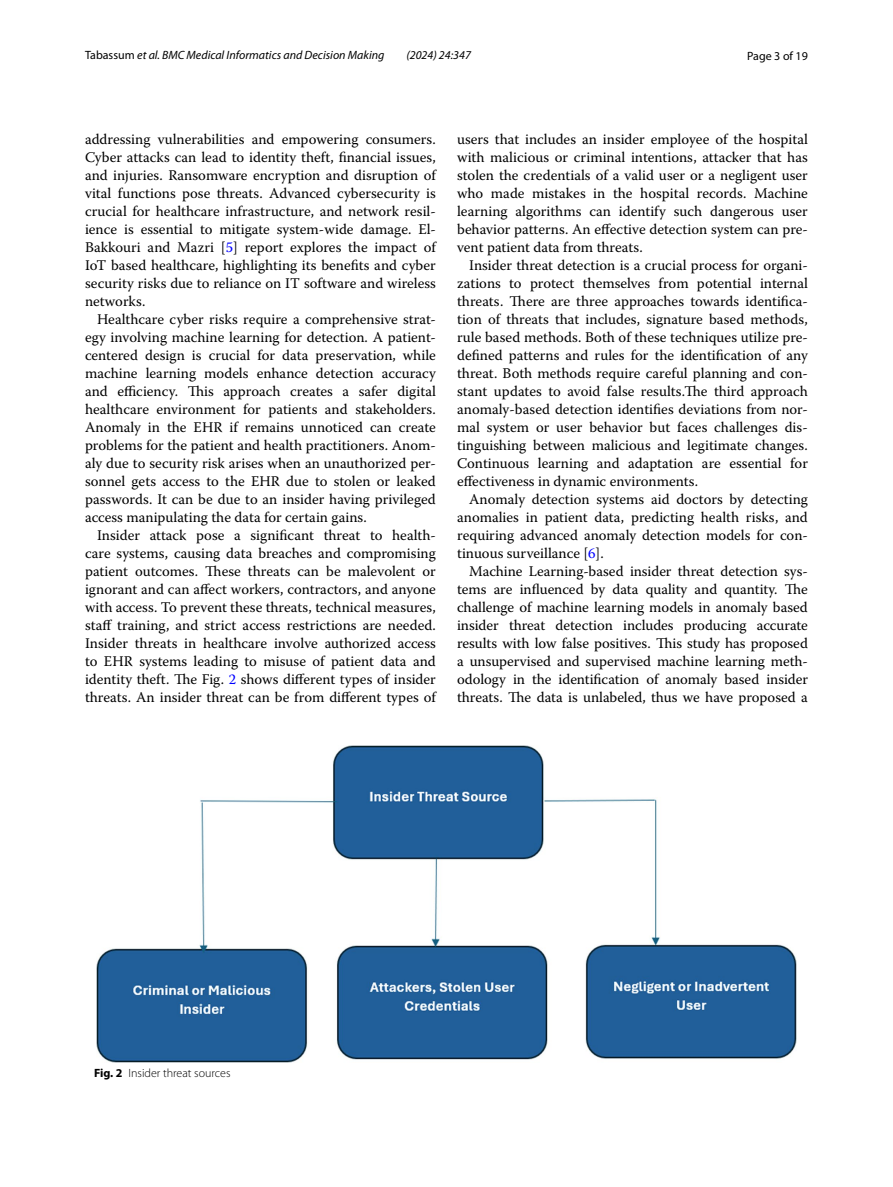
<style>
.page{position:relative;width:893px;height:1187px;background:#fff}
.page>*{position:absolute;margin:0;border:0;box-sizing:border-box;transform-origin:0 0}
.t1{font:14.7px/18px "Warnock Pro";color:#000;text-align:justify}
.t2{font:italic 12px "Myriad Pro";color:#000}
.t3{font:300 12px "Myriad Pro";color:#000}
.t4{font:12px "Myriad Pro";color:#000}
.s1{font-style:normal}
.s2{color:#00f}
.s3{font-weight:700}
</style>
<div class="page">
<img style="left:96px;top:745px;width:701px;height:316px">
<p class="t2" style="left:85px;top:48px;width:301px"><span class="s1">Tabassum</span> et al. BMC Medical Informatics and Decision Making</p>
<p class="t2" style="left:406px;top:48px;width:66px">(2024) 24:347</p>
<p class="t4" style="left:747px;top:48px;width:62px">Page 3 of 19</p>
<p class="t1" style="left:85px;top:130px;width:352px">addressing vulnerabilities and empowering consumers.<br>Cyber attacks can lead to identity theft, financial issues, and injuries. Ransomware encryption and disruption of vital functions pose threats. Advanced cybersecurity is crucial for healthcare infrastructure, and network resil&shy;ience is essential to mitigate system-wide damage. El-Bakkouri and Mazri [<span class="s2">5</span>] report explores the impact of IoT based healthcare, highlighting its benefits and cyber security risks due to reliance on IT software and wireless networks.</p>
<p class="t1" style="left:85px;top:310px;width:352px;text-indent:12px">Healthcare cyber risks require a comprehensive strat&shy;egy involving machine learning for detection. A patient&shy;centered design is crucial for data preservation, while machine learning models enhance detection accuracy and efficiency. This approach creates a safer digital healthcare environment for patients and stakeholders.<br>Anomaly in the EHR if remains unnoticed can create problems for the patient and health practitioners. Anom&shy;aly due to security risk arises when an unauthorized per&shy;sonnel gets access to the EHR due to stolen or leaked passwords. It can be due to an insider having privileged access manipulating the data for certain gains.</p>
<p class="t1" style="left:85px;top:526px;width:352px;text-indent:12px">Insider attack pose a significant threat to health&shy;care systems, causing data breaches and compromising patient outcomes. These threats can be malevolent or ignorant and can affect workers, contractors, and anyone with access. To prevent these threats, technical measures, staff training, and strict access restrictions are needed.<br>Insider threats in healthcare involve authorized access to EHR systems leading to misuse of patient data and identity theft. The Fig. <span class="s2">2</span> shows different types of insider threats. An insider threat can be from different types of</p>
<p class="t1" style="left:457px;top:130px;width:352px">users that includes an insider employee of the hospital with malicious or criminal intentions, attacker that has stolen the credentials of a valid user or a negligent user who made mistakes in the hospital records. Machine learning algorithms can identify such dangerous user behavior patterns. An effective detection system can pre&shy;vent patient data from threats.</p>
<p class="t1" style="left:457px;top:256px;width:352px;text-indent:12px">Insider threat detection is a crucial process for organi&shy;zations to protect themselves from potential internal threats. There are three approaches towards identifica&shy;tion of threats that includes, signature based methods, rule based methods. Both of these techniques utilize pre&shy;defined patterns and rules for the identification of any threat. Both methods require careful planning and con&shy;stant updates to avoid false results.The third approach anomaly-based detection identifies deviations from nor&shy;mal system or user behavior but faces challenges dis&shy;tinguishing between malicious and legitimate changes.<br>Continuous learning and adaptation are essential for effectiveness in dynamic environments.</p>
<p class="t1" style="left:457px;top:490px;width:352px;text-indent:12px">Anomaly detection systems aid doctors by detecting anomalies in patient data, predicting health risks, and requiring advanced anomaly detection models for con&shy;tinuous surveillance [<span class="s2">6</span>].</p>
<p class="t1" style="left:457px;top:562px;width:352px;text-indent:12px">Machine Learning-based insider threat detection sys&shy;tems are influenced by data quality and quantity. The challenge of machine learning models in anomaly based insider threat detection includes producing accurate results with low false positives. This study has proposed a unsupervised and supervised machine learning meth&shy;odology in the identification of anomaly based insider threats. The data is unlabeled, thus we have proposed a</p>
<p class="t3" style="left:94px;top:1066px;width:138px"><span class="s3">Fig. 2</span> Insider threat sources</p>
</div>
